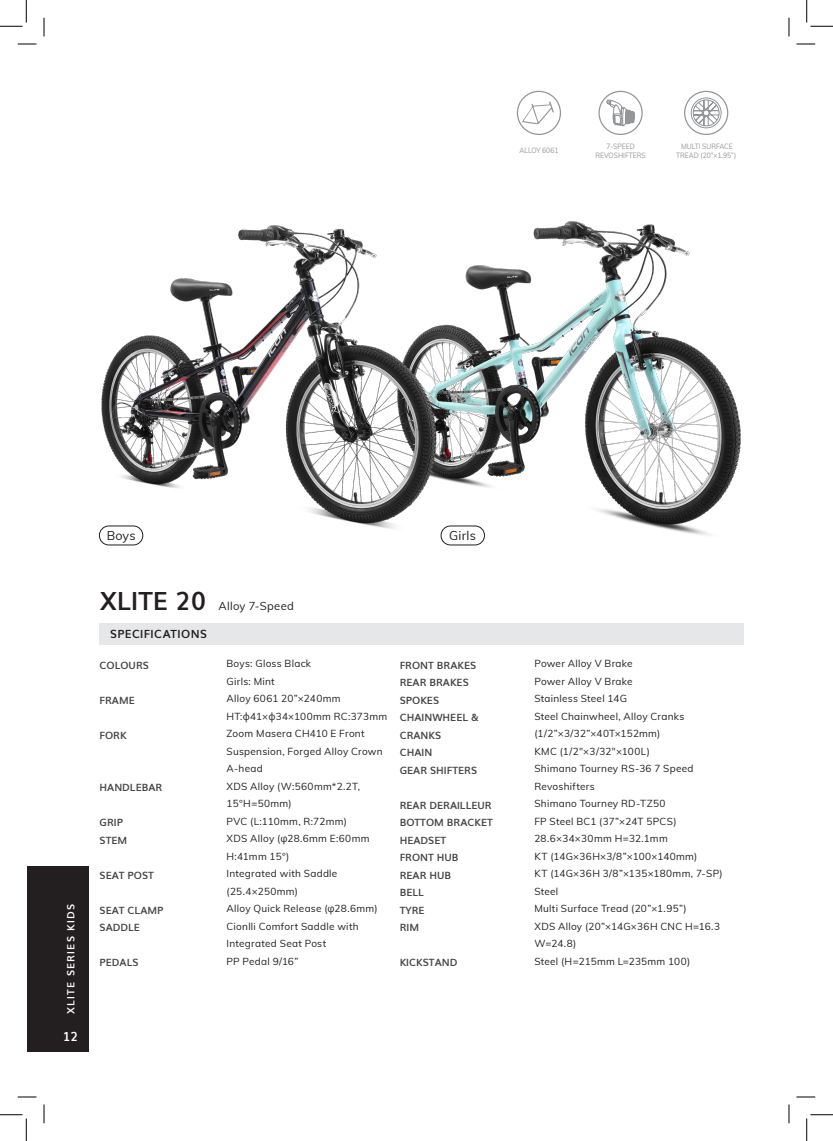
<style>
.page{position:relative;width:833px;height:1141px;background:#fff}
.page>*{position:absolute;margin:0;border:0;box-sizing:border-box;transform-origin:0 0}
.Title_Bold{font:700 25px "Muli";color:#231f20}
.Specs_Bold{font:12.5px "Muli";letter-spacing:.015em;color:#231f20}
.t1{font:700 12.5px "Muli";color:#fff}
.Specs_Bold-2{font:700 11.25px "Muli";letter-spacing:.035em;color:#231f20}
.Specs_Bold-3{font:11.25px "Muli";letter-spacing:.025em;color:#231f20}
.t2{font:10px/17.5px "Muli";letter-spacing:.025em;color:#231f20}
.t3{font:700 10px/17.5px "Muli";color:#454647}
.Page_Number{font:700 10px "Muli";letter-spacing:.12em;color:#fff}
.t4{font:7.5px/9px "Muli";color:#939598;text-align:center;scale:.9 1}
.s1{font-family:"Open Sans"}
</style>
<div class="page">
<div style="left:27px;top:865px;width:61px;height:186px;background:#231f20"></div>
<div style="left:99px;top:622px;width:644px;height:22px;background:#e6e7e9"></div>
<svg style="left:522px;top:102px;width:31px;height:22px"></svg>
<div style="left:516px;top:91px;width:44px;height:44px;border:1px solid #939598;border-radius:50%"></div>
<div style="left:598px;top:91px;width:44px;height:44px;border:1px solid #939598;border-radius:50%"></div>
<div style="left:683px;top:91px;width:44px;height:44px;border:1px solid #939598;border-radius:50%"></div>
<img style="left:442px;top:221px;width:299px;height:324px">
<img style="left:101px;top:221px;width:344px;height:313px">
<svg style="left:689px;top:97px;width:32px;height:32px"></svg>
<div style="left:99px;top:525px;width:44px;height:20px;border:1px solid #231f20;border-radius:9px"></div>
<div style="left:440px;top:525px;width:44px;height:20px;border:1px solid #231f20;border-radius:9px"></div>
<svg style="left:606px;top:99px;width:28px;height:28px"></svg>
<svg style="left:18px;top:43px;width:18px;height:2px"></svg>
<svg style="left:796px;top:43px;width:18px;height:2px"></svg>
<svg style="left:18px;top:1096px;width:18px;height:1px"></svg>
<svg style="left:796px;top:1096px;width:18px;height:1px"></svg>
<svg style="left:43px;top:18px;width:2px;height:18px"></svg>
<svg style="left:43px;top:1104px;width:2px;height:19px"></svg>
<svg style="left:788px;top:18px;width:1px;height:18px"></svg>
<svg style="left:788px;top:1104px;width:1px;height:19px"></svg>
<svg style="left:0;top:0;width:27px;height:27px"></svg>
<svg style="left:0;top:1114px;width:27px;height:26px"></svg>
<svg style="left:806px;top:0;width:26px;height:27px"></svg>
<svg style="left:806px;top:1114px;width:26px;height:26px"></svg>
<p class="t4" style="left:519px;top:145px;width:45px">ALLOY 6061</p>
<p class="t4" style="left:606px;top:141px;width:33px">7-SPEED</p>
<p class="t4" style="left:595px;top:150px;width:57px">REVOSHIFTERS</p>
<p class="t4" style="left:675px;top:141px;width:68px">MULTI SURFACE<br>TREAD (20”×1.95”)</p>
<p class="Page_Number" style="left:63px;top:1013px;width:111px;rotate:-90deg">XLITE SERIES KIDS</p>
<p class="t1" style="left:63px;top:1026px;width:17px">12</p>
<p class="Specs_Bold" style="left:107px;top:526px;width:30px">Boys</p>
<p class="Specs_Bold" style="left:449px;top:526px;width:28px">Girls</p>
<p class="Title_Bold" style="left:100px;top:580px;width:108px">XLITE 20</p>
<p class="Specs_Bold-2" style="left:110px;top:625px;width:98px">SPECIFICATIONS</p>
<p class="t3" style="left:99px;top:655px;width:51px">COLOURS</p>
<p class="t3" style="left:99px;top:690px;width:37px">FRAME</p>
<p class="t3" style="left:99px;top:725px;width:29px">FORK</p>
<p class="t3" style="left:99px;top:778px;width:64px">HANDLEBAR</p>
<p class="t3" style="left:99px;top:813px;width:25px">GRIP</p>
<p class="t3" style="left:99px;top:830px;width:29px">STEM</p>
<p class="t3" style="left:99px;top:865px;width:56px">SEAT POST</p>
<p class="t3" style="left:99px;top:900px;width:65px">SEAT CLAMP</p>
<p class="t3" style="left:99px;top:918px;width:42px">SADDLE</p>
<p class="t3" style="left:99px;top:953px;width:41px">PEDALS</p>
<p class="Specs_Bold-3" style="left:218px;top:597px;width:77px">Alloy 7-Speed</p>
<p class="t2" style="left:226px;top:654px;width:86px">Boys: Gloss Black</p>
<p class="t2" style="left:226px;top:672px;width:50px">Girls: Mint</p>
<p class="t2" style="left:226px;top:689px;width:162px">Alloy 6061 20”×240mm<br>HT:<span class="s1">ф</span>41×<span class="s1">ф</span>34×100mm RC:373mm</p>
<p class="t2" style="left:226px;top:724px;width:158px">Zoom Masera CH410 E Front<br>Suspension, Forged Alloy Crown<br>A-head</p>
<p class="t2" style="left:226px;top:777px;width:135px">XDS Alloy (W:560mm*2.2T,<br>15°H=50mm)</p>
<p class="t2" style="left:226px;top:812px;width:122px">PVC (L:110mm, R:72mm)</p>
<p class="t2" style="left:226px;top:829px;width:144px">XDS Alloy (<span class="s1">φ</span>28.6mm E:60mm<br>H:41mm 15°)</p>
<p class="t2" style="left:226px;top:864px;width:112px">Integrated with Saddle (25.4×250mm)</p>
<p class="t2" style="left:226px;top:899px;width:152px">Alloy Quick Release (<span class="s1">φ</span>28.6mm)</p>
<p class="t2" style="left:226px;top:917px;width:133px">Cionlli Comfort Saddle with<br>Integrated Seat Post</p>
<p class="t2" style="left:226px;top:952px;width:73px">PP Pedal 9/16”</p>
<p class="t3" style="left:399px;top:655px;width:78px">FRONT BRAKES</p>
<p class="t3" style="left:399px;top:673px;width:71px">REAR BRAKES</p>
<p class="t3" style="left:399px;top:690px;width:41px">SPOKES</p>
<p class="t3" style="left:399px;top:708px;width:81px">CHAINWHEEL &amp;<br>CRANKS</p>
<p class="t3" style="left:399px;top:743px;width:34px">CHAIN</p>
<p class="t3" style="left:399px;top:760px;width:79px">GEAR SHIFTERS</p>
<p class="t3" style="left:399px;top:795px;width:93px">REAR DERAILLEUR</p>
<p class="t3" style="left:399px;top:813px;width:95px">BOTTOM BRACKET</p>
<p class="t3" style="left:399px;top:830px;width:48px">HEADSET</p>
<p class="t3" style="left:399px;top:848px;width:60px">FRONT HUB</p>
<p class="t3" style="left:399px;top:865px;width:53px">REAR HUB</p>
<p class="t3" style="left:399px;top:883px;width:26px">BELL</p>
<p class="t3" style="left:399px;top:900px;width:26px">TYRE</p>
<p class="t3" style="left:399px;top:918px;width:21px">RIM</p>
<p class="t3" style="left:399px;top:953px;width:59px">KICKSTAND</p>
<p class="t2" style="left:534px;top:654px;width:99px">Power Alloy V Brake</p>
<p class="t2" style="left:534px;top:672px;width:99px">Power Alloy V Brake</p>
<p class="t2" style="left:534px;top:689px;width:94px">Stainless Steel 14G</p>
<p class="t2" style="left:534px;top:707px;width:151px">Steel Chainwheel, Alloy Cranks (1/2”×3/32”×40T×152mm)</p>
<p class="t2" style="left:534px;top:742px;width:117px">KMC (1/2<span class="s1">″</span>×3/32<span class="s1">″</span>×100L)</p>
<p class="t2" style="left:534px;top:759px;width:161px">Shimano Tourney RS-36 7 Speed<br>Revoshifters</p>
<p class="t2" style="left:534px;top:794px;width:132px">Shimano Tourney RD-TZ50</p>
<p class="t2" style="left:534px;top:812px;width:144px">FP Steel BC1 (37”×24T 5PCS)</p>
<p class="t2" style="left:534px;top:829px;width:135px">28.6×34×30mm H=32.1mm</p>
<p class="t2" style="left:534px;top:847px;width:164px">KT (14G×36H×3/8”×100×140mm)</p>
<p class="t2" style="left:534px;top:864px;width:190px">KT (14G×36H 3/8”×135×180mm, 7-SP)</p>
<p class="t2" style="left:534px;top:882px;width:25px">Steel</p>
<p class="t2" style="left:534px;top:899px;width:154px">Multi Surface Tread (20”×1.95”)</p>
<p class="t2" style="left:534px;top:917px;width:187px">XDS Alloy (20”×14G×36H CNC H=16.3<br>W=24.8)</p>
<p class="t2" style="left:534px;top:952px;width:157px">Steel (H=215mm L=235mm 100)</p>
</div>
